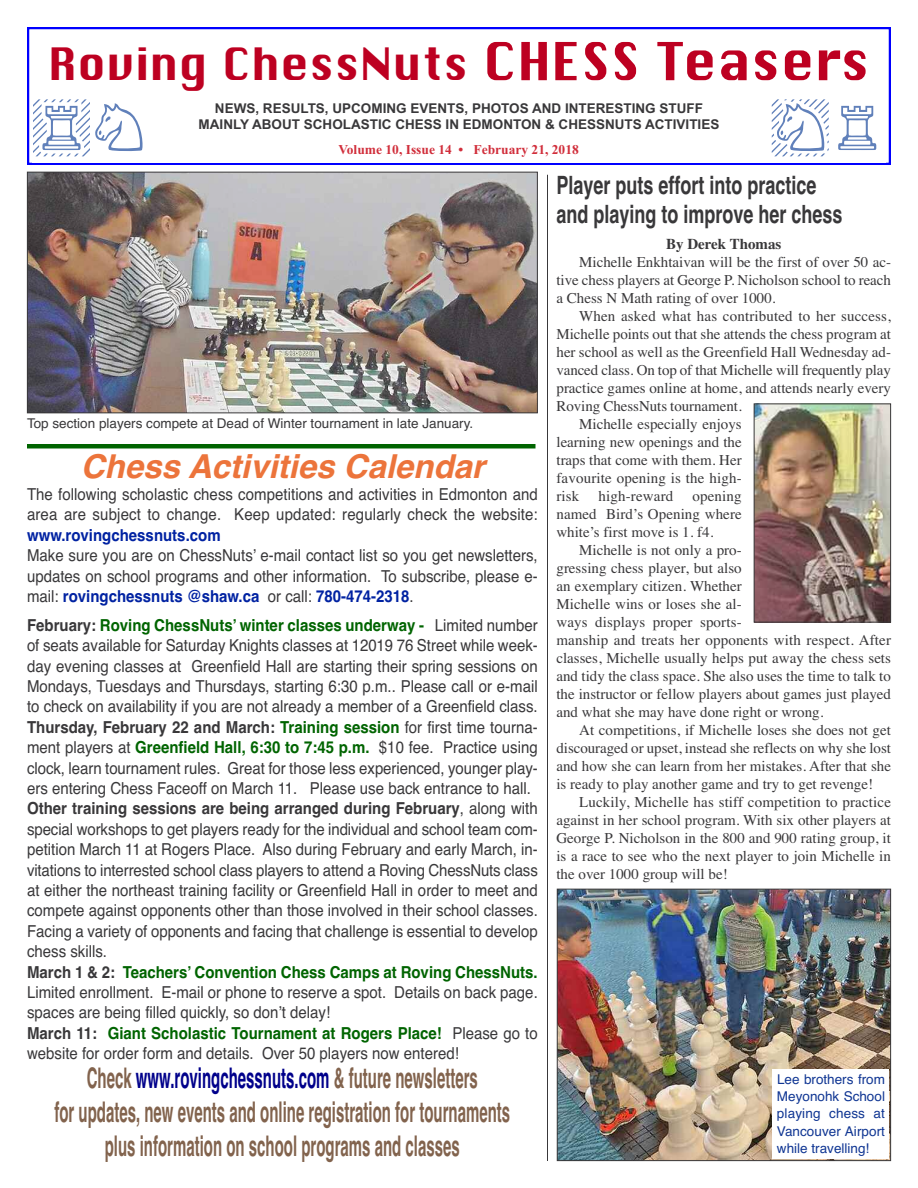
<style>
.page{position:relative;width:918px;height:1188px;background:#fff}
.page>*{position:absolute;margin:0;border:0;box-sizing:border-box;transform-origin:0 0}
.t1{font:57px "Zurich Diagram";color:rgb(57 97 169/.8)}
.t2{font:43.5px "Chicago";color:#bd0021}
.t3{font:italic 700 33px "Helvetica";color:#ec743b}
.t4{font:700 28.5px/33.9px "Helvetica";color:#82634d;text-align:center;scale:.53 1}
.t5{font:700 25.2px/29.7px "Helvetica";color:#39383a;scale:.71 1}
.t6{font:16.5px/20.4px "Helvetica";color:#39383a;scale:.91 1}
.t7{font:700 16.5px "Helvetica";color:#0022a2;scale:.91 1}
.t8{font:15px/18px "Times";color:#39383a;text-align:justify}
.t9{font:700 15px "Times";color:#39383a}
.t10{font:700 13.5px/16.2px "Arial";color:#39383a;text-align:center}
.t11{font:13.5px/17.1px "Helvetica";letter-spacing:.005em;color:#103693;text-align:justify}
.t12{font:13.5px "Helvetica";color:#39383a}
.t13{font:700 13.5px "Times New Roman";color:#d12e3b}
.s1{font-size:51px}
.s2{font-weight:700;color:#0022a2}
.s3{font-weight:700}
.s4{font-weight:700;color:#006400}
.s5{color:#00008b}
</style>
<div class="page">
<div style="left:27px;top:27px;width:864px;height:138px;border:2px solid #00f"></div>
<img style="left:29px;top:174px;width:507px;height:237px">
<div style="left:27px;top:172px;width:511px;height:241px;border:1px solid #39383a"></div>
<hr style="left:27px;top:444px;width:509px;height:4px;background:#006400">
<img style="left:559px;top:891px;width:330px;height:268px">
<div style="left:557px;top:889px;width:334px;height:272px;border:1px solid #39383a"></div>
<img style="left:756px;top:406px;width:133px;height:215px">
<div style="left:754px;top:404px;width:137px;height:219px;border:1px solid #39383a"></div>
<div style="left:772px;top:1070px;width:118px;height:90px;background:#fff"></div>
<hr style="left:547px;top:175px;width:1px;height:986px;background:#39383a">
<h2 class="t2" style="left:48px;top:40px;width:823px">Roving ChessNuts <span class="s1">CHESS Teasers</span></h2>
<p class="t10" style="left:199px;top:100px;width:522px">NEWS, RESULTS, UPCOMING EVENTS, PHOTOS AND INTERESTING STUFF<br>MAINLY ABOUT SCHOLASTIC CHESS IN EDMONTON &amp; CHESSNUTS ACTIVITIES</p>
<h1 class="t1" style="left:772px;top:99px;width:115px">HR</h1>
<h1 class="t1" style="left:33px;top:99px;width:115px">$N</h1>
<p class="t13" style="left:338px;top:141px;width:242px">Volume 10, Issue 14 • February 21, 2018</p>
<p class="t12" style="left:27px;top:415px;width:448px">Top section players compete at Dead of Winter tournament in late January.</p>
<h3 class="t3" style="left:81px;top:447px;width:406px">Chess Activities Calendar</h3>
<p class="t6" style="left:27px;top:484px;width:563px">The following scholastic chess competitions and activities in Edmonton and area are subject to change. Keep updated: regularly check the website:</p>
<p class="t7" style="left:27px;top:525px;width:214px">www.rovingchessnuts.com</p>
<p class="t6" style="left:27px;top:545px;width:563px;text-align:justify">Make sure you are on ChessNuts’ e-mail contact list so you get newsletters, updates on school programs and other information. To subscribe, please e&shy;mail: <span class="s2">rovingchessnuts @shaw.ca</span> or call: <span class="s2">780-474-2318</span>.</p>
<p class="t6" style="left:27px;top:615px;width:563px"><span class="s3">February:</span> <span class="s4">Roving ChessNuts’ winter classes underway -</span> Limited number of seats available for Saturday Knights classes at 12019 76 Street while week&shy;day evening classes at Greenfield Hall are starting their spring sessions on Mondays, Tuesdays and Thursdays, starting 6:30 p.m.. Please call or e-mail to check on availability if you are not already a member of a Greenfield class.<br><span class="s3">Thursday, February 22 and March:</span> <span class="s4">Training session</span> for first time tourna&shy;ment players at <span class="s4">Greenfield Hall, 6:30 to 7:45 p.m.</span> $10 fee. Practice using clock, learn tournament rules. Great for those less experienced, younger play&shy;ers entering Chess Faceoff on March 11. Please use back entrance to hall.<br><span class="s3">Other training sessions are being arranged during February</span>, along with special workshops to get players ready for the individual and school team com&shy;petition March 11 at Rogers Place. Also during February and early March, in&shy;vitations to interrested school class players to attend a Roving ChessNuts class at either the northeast training facility or Greenfield Hall in order to meet and compete against opponents other than those involved in their school classes.<br>Facing a variety of opponents and facing that challenge is essential to develop chess skills.<br><span class="s3">March 1 &amp; 2:</span> <span class="s4">Teachers’ Convention Chess Camps at Roving ChessNuts.<br></span>Limited enrollment. E-mail or phone to reserve a spot. Details on back page. spaces are being filled quickly, so don’t delay!<br><span class="s3">March 11:</span> <span class="s4">Giant Scholastic Tournament at Rogers Place!</span> Please go to website for order form and details. Over 50 players now entered!</p>
<h3 class="t4" style="left:54px;top:1062px;width:862px">Check <span class="s5">www.rovingchessnuts.com</span> &amp; future newsletters<br>for updates, new events and online registration for tournaments plus information on school programs and classes</h3>
<h3 class="t5" style="left:556px;top:170px;width:404px">Player puts effort into practice and playing to improve her chess</h3>
<p class="t9" style="left:666px;top:235px;width:117px">By Derek Thomas</p>
<p class="t8" style="left:557px;top:252px;width:336px;text-indent:23px">Michelle Enkhtaivan will be the first of over 50 ac&shy;tive chess players at George P. Nicholson school to reach a Chess N Math rating of over 1000.</p>
<p class="t8" style="left:579px;top:306px;width:313px">When asked what has contributed to her success,</p>
<p class="t8" style="left:557px;top:324px;width:336px">Michelle points out that she attends the chess program at</p>
<p class="t8" style="left:557px;top:342px;width:336px">her school as well as the Greenfield Hall Wednesday ad-</p>
<p class="t8" style="left:557px;top:360px;width:336px">vanced class. On top of that Michelle will frequently play</p>
<p class="t8" style="left:557px;top:378px;width:336px">practice games online at home, and attends nearly every</p>
<p class="t8" style="left:557px;top:396px;width:187px">Roving ChessNuts tournament.</p>
<p class="t8" style="left:579px;top:414px;width:164px">Michelle especially enjoys</p>
<p class="t8" style="left:557px;top:432px;width:187px">learning new openings and the</p>
<p class="t8" style="left:557px;top:450px;width:187px">traps that come with them. Her</p>
<p class="t8" style="left:557px;top:468px;width:187px">favourite opening is the high-</p>
<p class="t8" style="left:556px;top:486px;width:24px">risk</p>
<p class="t8" style="left:599px;top:486px;width:76px">high-reward</p>
<p class="t8" style="left:556px;top:486px;width:187px;text-indent:136px">opening named Bird’s Opening where white’s first move is 1. f4.</p>
<p class="t8" style="left:556px;top:540px;width:336px;text-align:left;text-indent:23px">Michelle is not only a pro-<br>gressing chess player, but also<br>an exemplary citizen. Whether<br>Michelle wins or loses she al-<br>ways displays proper sports-<br>manship and treats her opponents with respect. After classes, Michelle usually helps put away the chess sets and tidy the class space. She also uses the time to talk to the instructor or fellow players about games just played and what she may have done right or wrong.</p>
<p class="t8" style="left:556px;top:720px;width:336px;text-indent:23px">At competitions, if Michelle loses she does not get discouraged or upset, instead she reflects on why she lost and how she can learn from her mistakes. After that she is ready to play another game and try to get revenge!</p>
<p class="t8" style="left:556px;top:792px;width:336px;text-indent:23px">Luckily, Michelle has stiff competition to practice against in her school program. With six other players at George P. Nicholson in the 800 and 900 rating group, it is a race to see who the next player to join Michelle in the over 1000 group will be!</p>
<p class="t11" style="left:777px;top:1071px;width:110px">Lee brothers from Meyonohk School playing chess at Vancouver Airport while travelling!</p>
</div>
